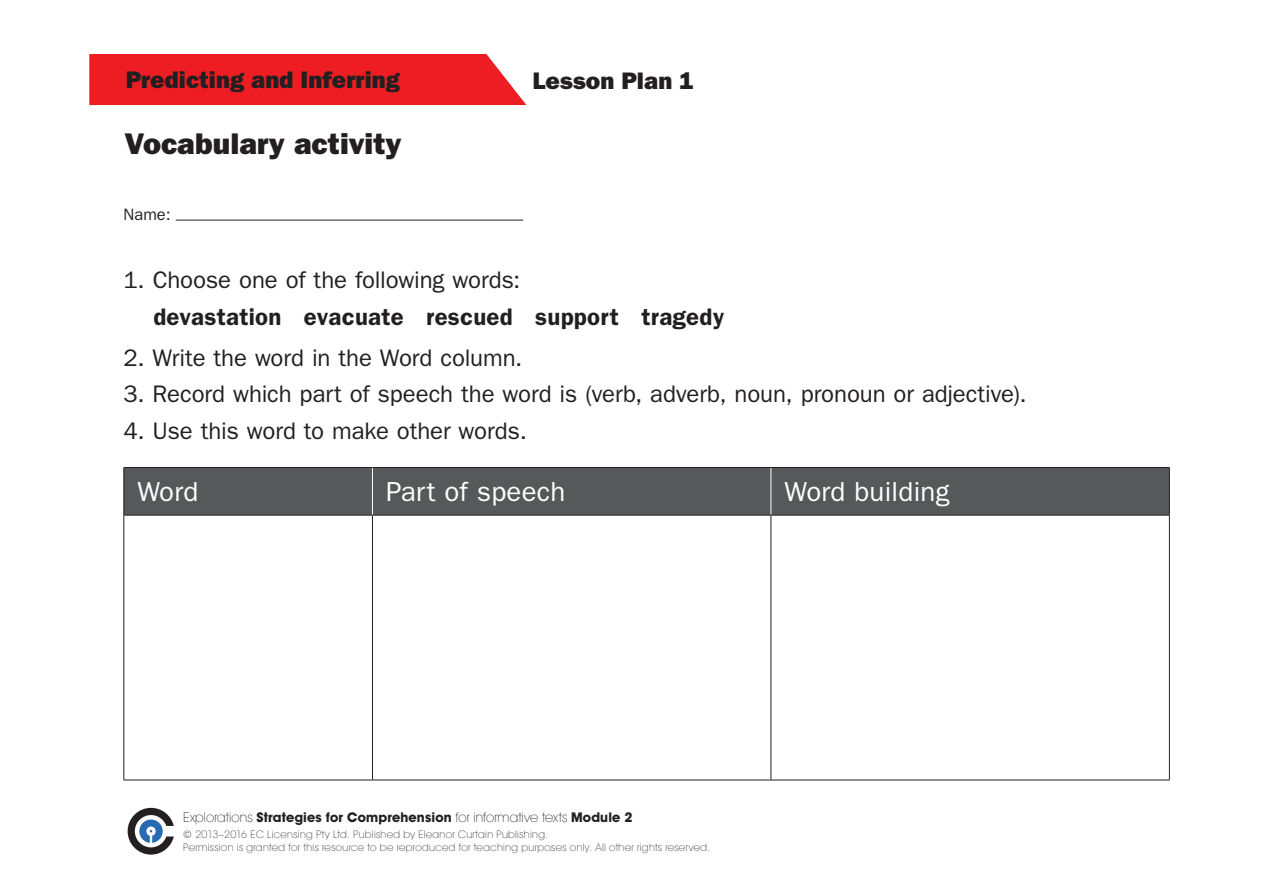
<style>
.page{position:relative;width:1263px;height:893px;background:#fff}
.page>*{position:absolute;margin:0;border:0;box-sizing:border-box;transform-origin:0 0}
.t1{font:30px "ITC Franklin Gothic Std Hvy";color:#231f20}
.t2{font:27.6px "ITC Franklin Gothic Std";letter-spacing:.01em;color:#fff}
.t3{font:24px "ITC Franklin Gothic Std";letter-spacing:-.005em;color:#231f20}
.t4{font:600 24px "ITC Franklin Gothic Std";letter-spacing:.01em;color:#231f20}
.t5{font:24px "ITC Franklin Gothic Std Hvy";color:#231f20}
.t6{font:16.5px "ITC Franklin Gothic Std";color:#231f20}
.t7{font:700 13.5px "Avant Garde IT Cby BT";letter-spacing:.01em;color:#231f20}
.t8{font:200 10.5px/12.6px "Avant Garde IT Cby BT";letter-spacing:.035em;color:#231f20}
.s1{font-weight:200}
</style>
<div class="page">
<hr style="left:176px;top:220px;width:347px;height:1px;background:#231f20">
<div style="left:89px;top:54px;width:437px;height:51px;background:#ee1d23"></div>
<div style="left:125px;top:468px;width:1044px;height:47px;background:#57585a"></div>
<svg style="left:125px;top:516px;width:1044px;height:264px"></svg>
<hr style="left:372px;top:468px;width:1px;height:47px;background:#fff">
<hr style="left:771px;top:468px;width:1px;height:47px;background:#fff">
<hr style="left:124px;top:468px;width:1px;height:47px;background:#231f20">
<hr style="left:124px;top:467px;width:248px;height:1px;background:#231f20">
<hr style="left:372px;top:467px;width:399px;height:1px;background:#231f20">
<hr style="left:771px;top:467px;width:399px;height:1px;background:#231f20">
<hr style="left:124px;top:515px;width:1px;height:265px;background:#231f20">
<hr style="left:124px;top:515px;width:248px;height:1px;background:#231f20">
<hr style="left:372px;top:515px;width:399px;height:1px;background:#231f20">
<hr style="left:372px;top:515px;width:1px;height:265px;background:#231f20">
<hr style="left:124px;top:780px;width:248px;height:1px;background:#231f20">
<hr style="left:372px;top:780px;width:399px;height:1px;background:#231f20">
<hr style="left:771px;top:515px;width:1px;height:265px;background:#231f20">
<hr style="left:771px;top:515px;width:399px;height:1px;background:#231f20">
<hr style="left:1169px;top:515px;width:1px;height:265px;background:#231f20">
<hr style="left:771px;top:780px;width:399px;height:1px;background:#231f20">
<hr style="left:1169px;top:468px;width:1px;height:47px;background:#231f20">
<svg style="left:128px;top:808px;width:46px;height:47px"></svg>
<p class="t5" style="left:126px;top:65px;width:275px">Predicting and Inferring</p>
<p class="t1" style="left:125px;top:126px;width:279px">Vocabulary activity</p>
<p class="t6" style="left:124px;top:205px;width:49px">Name:</p>
<p class="t5" style="left:532px;top:67px;width:163px">Lesson Plan 1</p>
<p class="t3" style="left:124px;top:267px;width:398px">1. Choose one of the following words:</p>
<p class="t4" style="left:153px;top:303px;width:572px">devastation evacuate rescued support tragedy</p>
<p class="t3" style="left:124px;top:344px;width:400px">2. Write the word in the Word column.</p>
<p class="t3" style="left:124px;top:380px;width:905px">3. Record which part of speech the word is (verb, adverb, noun, pronoun or adjective).</p>
<p class="t3" style="left:124px;top:417px;width:405px">4. Use this word to make other words.</p>
<p class="t2" style="left:137px;top:476px;width:62px">Word</p>
<p class="t2" style="left:386px;top:476px;width:181px">Part of speech</p>
<p class="t2" style="left:784px;top:476px;width:167px">Word building</p>
<p class="t7" style="left:183px;top:809px;width:451px"><span class="s1">Explorations</span> Strategies for Comprehension <span class="s1">for informative texts</span> Module 2</p>
<p class="t8" style="left:183px;top:828px;width:528px">© 2013–2016 EC Licensing Pty Ltd. Published by Eleanor Curtain Publishing.<br>Permission is granted for this resource to be reproduced for teaching purposes only. All other rights reserved.</p>
</div>
